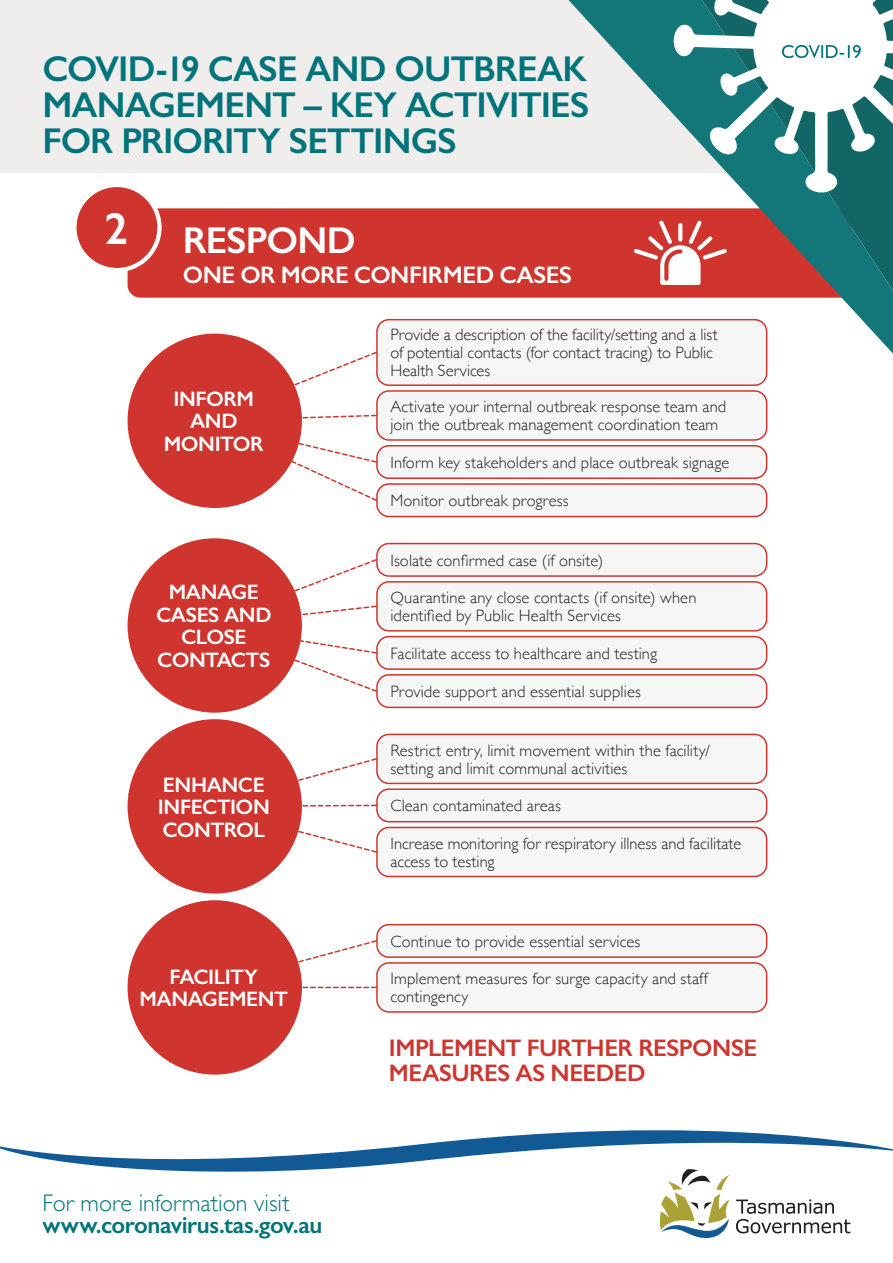
<style>
.page{position:relative;width:893px;height:1263px;background:#fff}
.page>*{position:absolute;margin:0;border:0;box-sizing:border-box;transform-origin:0 0}
.t1{font:600 45px "Gill Sans";color:#fff}
.t2{font:600 37.5px "Gill Sans";letter-spacing:-.025em;color:#fff}
.t3{font:600 36px/36px "Gill Sans";letter-spacing:-.025em;color:#00747a;text-align:justify}
.t4{font:600 24px/22.5px "Gill Sans";letter-spacing:-.02em;color:#00747a}
.t5{font:600 24px/25.5px "Gill Sans";letter-spacing:-.015em;color:#cf342e}
.t6{font:600 24px "Gill Sans";letter-spacing:-.02em;color:#fff}
.t7{font:600 21px/22.5px "Gill Sans";letter-spacing:-.025em;color:#fff;text-align:center}
.t8{font:300 16.5px/18px "Gill Sans";letter-spacing:.005em;color:#231f20}
.s1{font-weight:300}
</style>
<div class="page">
<svg style="left:288px;top:758px;width:89px;height:96px"></svg>
<svg style="left:290px;top:940px;width:87px;height:49px"></svg>
<svg style="left:248px;top:350px;width:129px;height:152px"></svg>
<svg style="left:273px;top:559px;width:104px;height:133px"></svg>
<div style="left:128px;top:334px;width:174px;height:174px;background:#cf342e;border-radius:50%"></div>
<div style="left:128px;top:538px;width:174px;height:175px;background:#cf342e;border-radius:50%"></div>
<div style="left:128px;top:719px;width:174px;height:174px;background:#cf342e;border-radius:50%"></div>
<div style="left:128px;top:208px;width:440px;height:90px;background:#cf342e"></div>
<div style="left:377px;top:391px;width:390px;height:49px;background:#f7f6f6;border-radius:12px"></div>
<div style="left:376px;top:390px;width:391px;height:51px;border:2px solid #cf342e;border-radius:12px"></div>
<div style="left:377px;top:446px;width:390px;height:32px;background:#f7f6f6;border-radius:12px"></div>
<div style="left:376px;top:445px;width:391px;height:34px;border:2px solid #cf342e;border-radius:12px"></div>
<div style="left:377px;top:484px;width:390px;height:32px;background:#f7f6f6;border-radius:12px"></div>
<div style="left:376px;top:483px;width:391px;height:34px;border:2px solid #cf342e;border-radius:12px"></div>
<div style="left:377px;top:582px;width:390px;height:49px;background:#f7f6f6;border-radius:12px"></div>
<div style="left:376px;top:581px;width:391px;height:51px;border:2px solid #cf342e;border-radius:12px"></div>
<div style="left:377px;top:543px;width:390px;height:33px;background:#f7f6f6;border-radius:12px"></div>
<div style="left:376px;top:543px;width:391px;height:34px;border:2px solid #cf342e;border-radius:12px"></div>
<div style="left:377px;top:734px;width:390px;height:49px;background:#f7f6f6;border-radius:12px"></div>
<div style="left:376px;top:734px;width:391px;height:50px;border:2px solid #cf342e;border-radius:12px"></div>
<div style="left:377px;top:637px;width:390px;height:32px;background:#f7f6f6;border-radius:12px"></div>
<div style="left:376px;top:636px;width:391px;height:34px;border:2px solid #cf342e;border-radius:12px"></div>
<div style="left:377px;top:789px;width:390px;height:33px;background:#f7f6f6;border-radius:12px"></div>
<div style="left:376px;top:788px;width:391px;height:34px;border:2px solid #cf342e;border-radius:12px"></div>
<div style="left:377px;top:675px;width:390px;height:32px;background:#f7f6f6;border-radius:12px"></div>
<div style="left:376px;top:674px;width:391px;height:34px;border:2px solid #cf342e;border-radius:12px"></div>
<div style="left:377px;top:827px;width:390px;height:49px;background:#f7f6f6;border-radius:12px"></div>
<div style="left:376px;top:827px;width:391px;height:50px;border:2px solid #cf342e;border-radius:12px"></div>
<div style="left:377px;top:925px;width:390px;height:32px;background:#f7f6f6;border-radius:12px"></div>
<div style="left:376px;top:924px;width:391px;height:34px;border:2px solid #cf342e;border-radius:12px"></div>
<div style="left:377px;top:963px;width:390px;height:49px;background:#f7f6f6;border-radius:12px"></div>
<div style="left:376px;top:962px;width:391px;height:51px;border:2px solid #cf342e;border-radius:12px"></div>
<div style="left:74px;top:185px;width:85px;height:85px;background:#cf342e;border-radius:50%"></div>
<div style="left:72px;top:183px;width:90px;height:89px;border:4px solid #fff;border-radius:50%"></div>
<div style="left:377px;top:320px;width:390px;height:65px;background:#f7f6f6;border-radius:12px"></div>
<div style="left:376px;top:319px;width:391px;height:67px;border:2px solid #cf342e;border-radius:12px"></div>
<div style="left:128px;top:900px;width:174px;height:174px;background:#cf342e;border-radius:50%"></div>
<svg style="left:0;top:1130px;width:893px;height:42px"></svg>
<svg style="left:659px;top:1169px;width:71px;height:70px"></svg>
<svg style="left:736px;top:1199px;width:114px;height:34px"></svg>
<div style="left:0;top:0;width:893px;height:172px;background:#efeeed"></div>
<svg style="left:568px;top:0;width:325px;height:354px"></svg>
<svg style="left:702px;top:193px;width:191px;height:98px;background:#6c5f5d"></svg>
<svg style="left:673px;top:0;width:220px;height:193px;background:#8cb9ba"></svg>
<p class="t3" style="left:43px;top:51px;width:548px">COVID-19 CASE AND OUTBREAK MANAGEMENT – KEY ACTIVITIES FOR PRIORITY SETTINGS</p>
<p class="t1" style="left:104px;top:201px;width:25px">2</p>
<p class="t2" style="left:183px;top:218px;width:174px">RESPOND</p>
<p class="t6" style="left:183px;top:260px;width:391px">ONE OR MORE CONFIRMED CASES</p>
<p class="t7" style="left:164px;top:387px;width:101px">INFORM<br>AND<br>MONITOR</p>
<p class="t7" style="left:156px;top:581px;width:117px">MANAGE<br>CASES AND<br>CLOSE<br>CONTACTS</p>
<p class="t7" style="left:158px;top:773px;width:113px;text-align:left">ENHANCE<br>INFECTION<br>CONTROL</p>
<p class="t8" style="left:390px;top:325px;width:329px">Provide a description of the facility/setting and a list of potential contacts (for contact tracing) to Public<br>Health Services</p>
<p class="t8" style="left:390px;top:397px;width:337px">Activate your internal outbreak response team and join the outbreak management coordination team</p>
<p class="t8" style="left:390px;top:452px;width:340px">Inform key stakeholders and place outbreak signage</p>
<p class="t8" style="left:390px;top:491px;width:180px">Monitor outbreak progress</p>
<p class="t8" style="left:390px;top:550px;width:214px">Isolate confirmed case (if onsite)</p>
<p class="t8" style="left:390px;top:588px;width:307px">Quarantine any close contacts (if onsite) when identified by Public Health Services</p>
<p class="t8" style="left:390px;top:643px;width:268px">Facilitate access to healthcare and testing</p>
<p class="t8" style="left:390px;top:682px;width:252px">Provide support and essential supplies</p>
<p class="t8" style="left:390px;top:740px;width:321px">Restrict entry, limit movement within the facility/ setting and limit communal activities</p>
<p class="t8" style="left:390px;top:796px;width:172px">Clean contaminated areas</p>
<p class="t8" style="left:390px;top:833px;width:352px">Increase monitoring for respiratory illness and facilitate access to testing</p>
<p class="t7" style="left:140px;top:965px;width:150px">FACILITY<br>MANAGEMENT</p>
<p class="t8" style="left:390px;top:931px;width:251px">Continue to provide essential services</p>
<p class="t8" style="left:390px;top:969px;width:319px">Implement measures for surge capacity and staff contingency</p>
<p class="t5" style="left:389px;top:1034px;width:370px">IMPLEMENT FURTHER RESPONSE<br>MEASURES AS NEEDED</p>
<p class="t4" style="left:43px;top:1191px;width:282px"><span class="s1">For more information visit </span>www.coronavirus.tas.gov.au</p>
</div>
